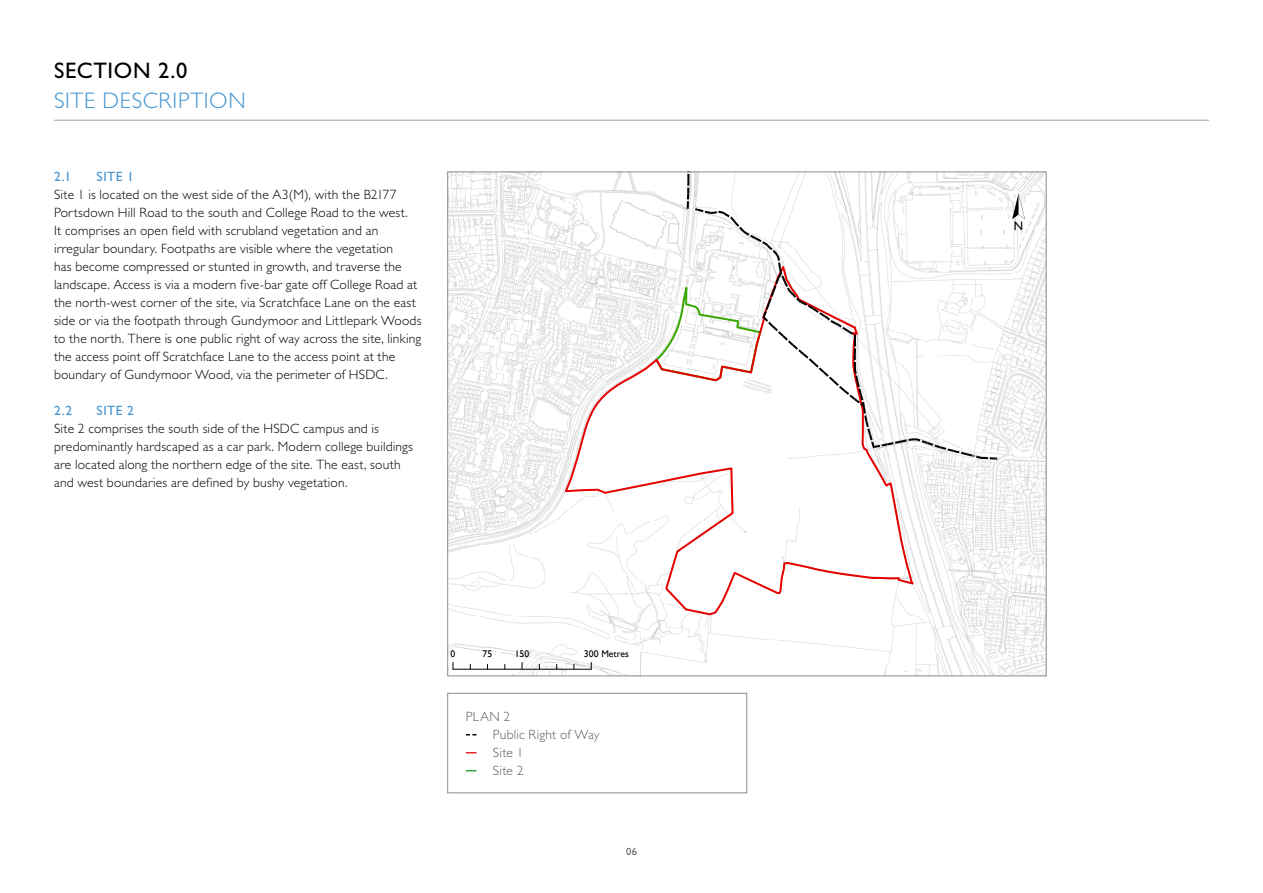
<style>
.page{position:relative;width:1263px;height:893px;background:#fff}
.page>*{position:absolute;margin:0;border:0;box-sizing:border-box;transform-origin:0 0}
.t1{font:300 22.5px "Gill Sans Std";letter-spacing:.03em;color:#4495d1}
.t2{font:22.5px "Gill Sans Std";letter-spacing:.03em;color:#000}
.t3{font:300 13.5px/18px "Gill Sans Std";letter-spacing:.015em;color:#000}
.t4{font:300 13.5px/18px "Gill Sans Std";letter-spacing:.015em;color:#5b6064}
.t5{font:13.5px "Gill Sans Std";letter-spacing:.035em;color:#4495d1}
.t6{font:12.45px "Gill Sans Std";color:#000}
.t7{font:10.5px "Gill Sans Std";color:#5b6064}
.t8{font:9.75px "Gill Sans";color:#000}
</style>
<div class="page">
<hr style="left:54px;top:120px;width:1155px;height:1px;background:#a0a3a7">
<div style="left:447px;top:693px;width:300px;height:100px;border:1px solid #898e91"></div>
<svg style="left:449px;top:174px;width:595px;height:500px"></svg>
<hr style="left:453px;top:669px;width:138px;height:1px;background:#000">
<svg style="left:1012px;top:193px;width:13px;height:26px"></svg>
<h1 class="t2" style="left:54px;top:58px;width:135px">SECTION 2.0</h1>
<h1 class="t1" style="left:54px;top:88px;width:193px">SITE DESCRIPTION</h1>
<p class="t5" style="left:54px;top:169px;width:19px">2.1</p>
<p class="t5" style="left:97px;top:169px;width:39px">SITE 1</p>
<p class="t3" style="left:54px;top:186px;width:369px">Site 1 is located on the west side of the A3(M), with the B2177<br>Portsdown Hill Road to the south and College Road to the west.<br>It comprises an open field with scrubland vegetation and an irregular boundary. Footpaths are visible where the vegetation<br>has become compressed or stunted in growth, and traverse the landscape. Access is via a modern five-bar gate off College Road at the north-west corner of the site, via Scratchface Lane on the east side or via the footpath through Gundymoor and Littlepark Woods to the north. There is one public right of way across the site, linking the access point off Scratchface Lane to the access point at the boundary of Gundymoor Wood, via the perimeter of HSDC.</p>
<p class="t5" style="left:54px;top:403px;width:20px">2.2</p>
<p class="t5" style="left:97px;top:403px;width:39px">SITE 2</p>
<p class="t3" style="left:54px;top:420px;width:360px">Site 2 comprises the south side of the HSDC campus and is predominantly hardscaped as a car park. Modern college buildings are located along the northern edge of the site. The east, south and west boundaries are defined by bushy vegetation.</p>
<p class="t8" style="left:451px;top:648px;width:6px">0</p>
<p class="t8" style="left:483px;top:648px;width:11px">75</p>
<p class="t8" style="left:515px;top:648px;width:16px">150</p>
<p class="t8" style="left:584px;top:648px;width:46px">300 Metres</p>
<p class="t4" style="left:493px;top:707px;width:108px;text-indent:-27px">PLAN 2<br>Public Right of Way<br>Site 1<br>Site 2</p>
<p class="t7" style="left:626px;top:846px;width:12px">06</p>
<p class="t6" style="left:1014px;top:219px;width:11px">N</p>
</div>
